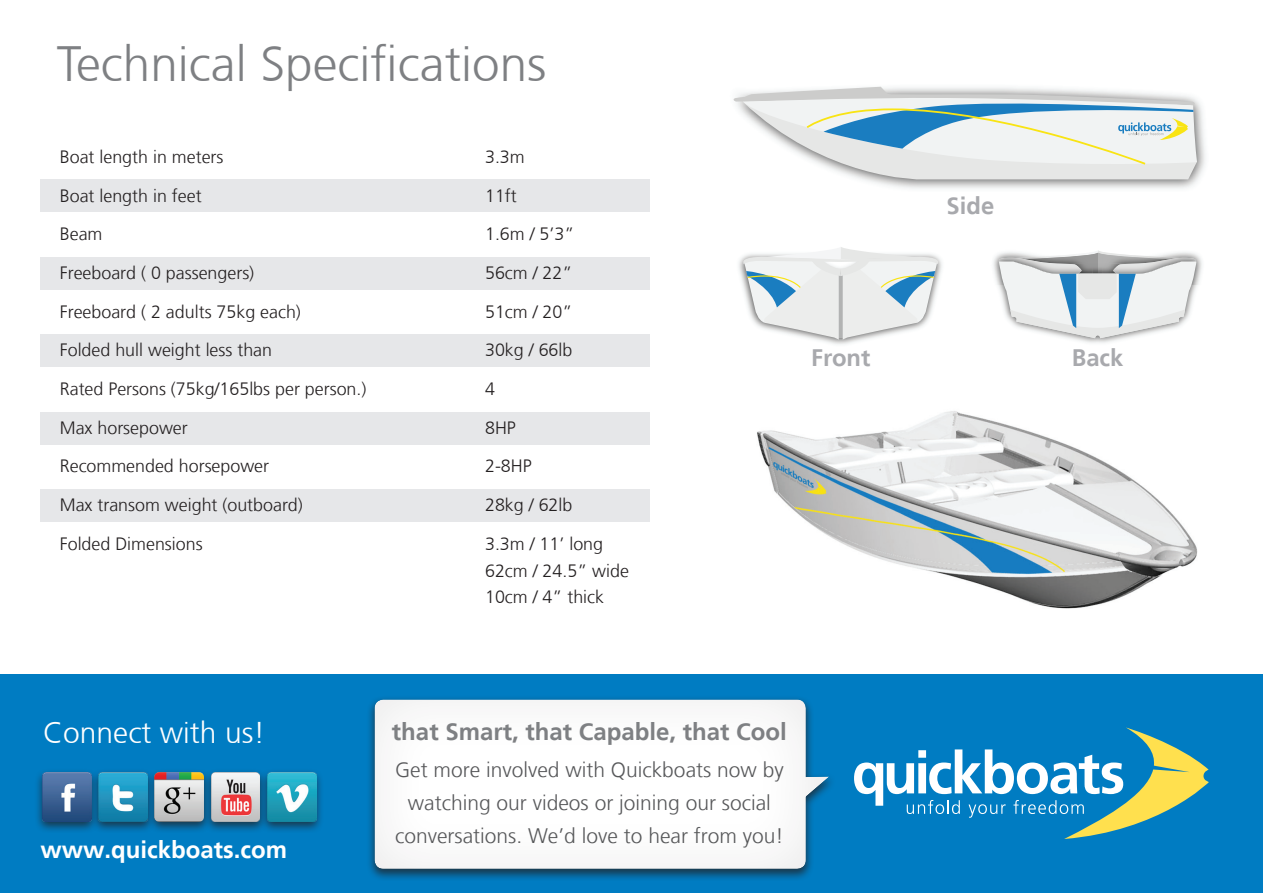
<style>
.page{position:relative;width:1263px;height:893px;background:#fff}
.page>*{position:absolute;margin:0;border:0;box-sizing:border-box;transform-origin:0 0}
.t1{font:300 49.5px "Frutiger CE";color:#7e8083}
.t2{font:300 30px "Frutiger CE";color:#fff}
.t3{font:700 24px "Frutiger LT";color:#7e8083}
.t4{font:700 24px "Frutiger LT";color:#fff}
.t5{font:700 23.85px "Frutiger LT";color:#a8a9ad}
.t6{font:300 21px/33px "Frutiger LT";color:#57585a;text-align:center}
.t7{font:300 17.85px/38.7px "Frutiger LT";color:#231f20}
</style>
<div class="page">
<div style="left:0;top:674px;width:1263px;height:219px;background:#007cc2"></div>
<div style="left:40px;top:180px;width:610px;height:32px;background:#e6e7e9"></div>
<div style="left:40px;top:257px;width:610px;height:32px;background:#e6e7e9"></div>
<div style="left:40px;top:335px;width:610px;height:32px;background:#e6e7e9"></div>
<div style="left:40px;top:412px;width:610px;height:32px;background:#e6e7e9"></div>
<div style="left:40px;top:489px;width:610px;height:33px;background:#e6e7e9"></div>
<img style="left:865px;top:100px;width:341px;height:89px">
<svg style="left:733px;top:86px;width:464px;height:94px"></svg>
<img style="left:739px;top:259px;width:203px;height:86px">
<svg style="left:741px;top:247px;width:199px;height:93px"></svg>
<img style="left:1068px;top:254px;width:134px;height:89px">
<img style="left:993px;top:255px;width:5px;height:30px">
<svg style="left:998px;top:250px;width:198px;height:88px"></svg>
<div style="left:366px;top:695px;width:470px;height:186px;background:#231f20;opacity:.75"></div>
<div style="left:373px;top:698px;width:458px;height:172px;background:#231f20;opacity:.1"></div>
<div style="left:147px;top:768px;width:65px;height:65px;background:#231f20;opacity:.75"></div>
<svg style="left:155px;top:771px;width:48px;height:51px;background:#b2b3ae"></svg>
<div style="left:34px;top:768px;width:65px;height:65px;background:#231f20;opacity:.75"></div>
<img style="left:43px;top:772px;width:47px;height:49px">
<div style="left:90px;top:768px;width:65px;height:65px;background:#231f20;opacity:.75"></div>
<img style="left:99px;top:772px;width:48px;height:49px">
<div style="left:259px;top:768px;width:65px;height:65px;background:#231f20;opacity:.75"></div>
<img style="left:268px;top:772px;width:48px;height:49px">
<div style="left:203px;top:768px;width:65px;height:65px;background:#231f20;opacity:.75"></div>
<img style="left:211px;top:772px;width:49px;height:49px">
<img style="left:757px;top:411px;width:441px;height:198px">
<svg style="left:854px;top:727px;width:355px;height:112px"></svg>
<h1 class="t1" style="left:57px;top:35px;width:491px">Technical Specifications</h1>
<p class="t7" style="left:60px;top:138px;width:308px">Boat length in meters<br>Boat length in feet<br>Beam<br>Freeboard ( 0 passengers)<br>Freeboard ( 2 adults 75kg each)<br>Folded hull weight less than<br>Rated Persons (75kg/165lbs per person.)<br>Max horsepower<br>Recommended horsepower<br>Max transom weight (outboard)<br>Folded Dimensions</p>
<p class="t7" style="left:485px;top:138px;width:120px">3.3m<br>11ft<br>1.6m / 5’3”<br>56cm / 22”<br>51cm / 20”<br>30kg / 66lb<br>4<br>8HP<br>2-8HP<br>28kg / 62lb<br>3.3m / 11’ long</p>
<p class="t7" style="left:485px;top:557px;width:145px;line-height:26.8px">62cm / 24.5” wide<br>10cm / 4” thick</p>
<h3 class="t5" style="left:947px;top:191px;width:49px">Side</h3>
<h3 class="t5" style="left:811px;top:344px;width:61px">Front</h3>
<h3 class="t5" style="left:1072px;top:344px;width:53px">Back</h3>
<h2 class="t2" style="left:43px;top:715px;width:223px">Connect with us!</h2>
<h3 class="t3" style="left:392px;top:718px;width:396px">that Smart, that Capable, that Cool</h3>
<h3 class="t4" style="left:40px;top:835px;width:248px">www.quickboats.com</h3>
<p class="t6" style="left:395px;top:753px;width:390px">Get more involved with Quickboats now by watching our videos or joining our social conversations. We’d love to hear from you!</p>
</div>
